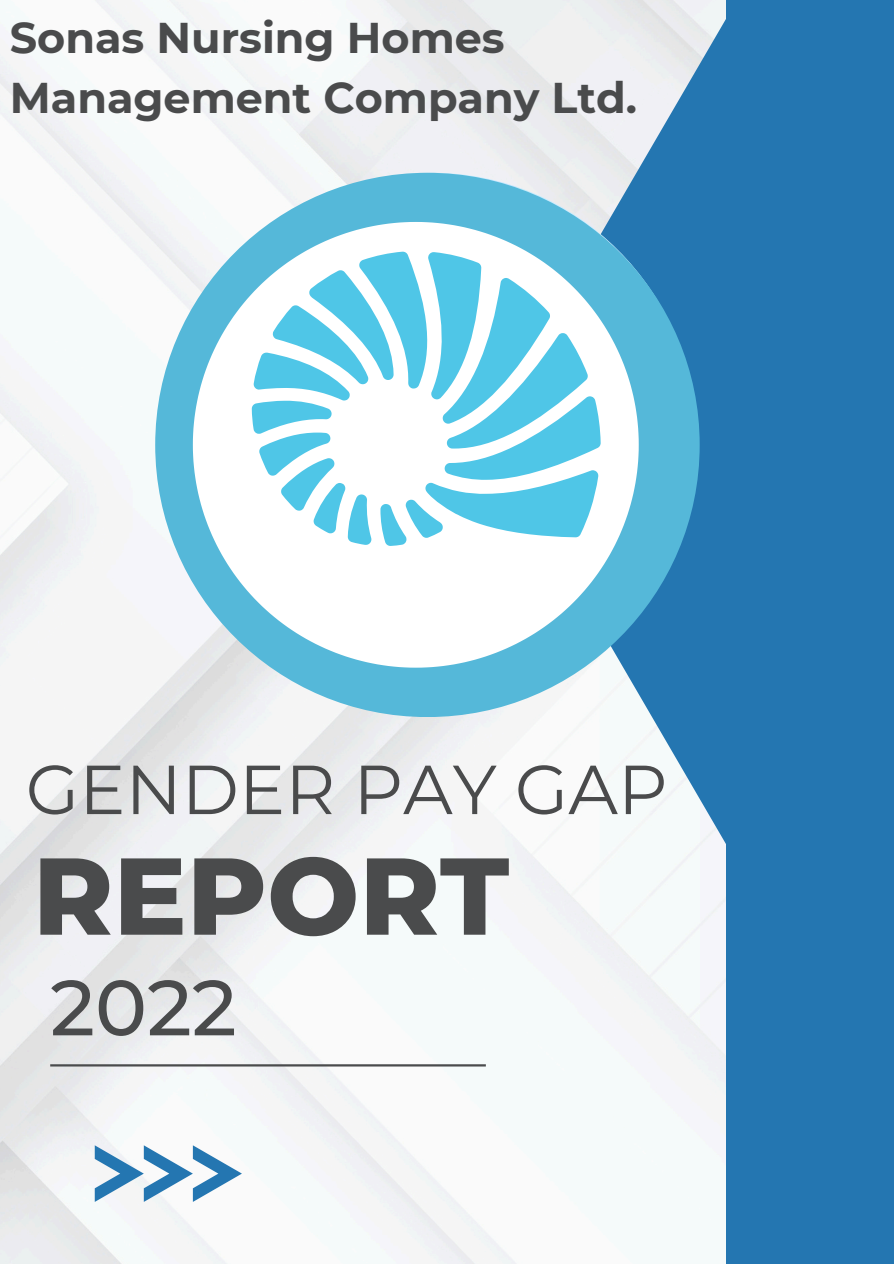
<style>
.page{position:relative;width:894px;height:1264px;background:#fff}
.page>*{position:absolute;margin:0;border:0;box-sizing:border-box;transform-origin:0 0}
.t1{font:800 108.9px "Montserrat";color:#4a4b4c}
.t2{font:500 78px "Montserrat";color:#4a4b4c}
.t3{font:69.15px "Montserrat";color:#4a4b4c}
.t4{font:700 42.9px/59.7px "Montserrat";color:#4a4b4c}
</style>
<div class="page">
<img style="left:0;top:0;width:726px;height:1263px">
<div style="left:726px;top:0;width:167px;height:1263px;background:#2476b1"></div>
<svg style="left:485px;top:0;width:241px;height:998px"></svg>
<hr style="left:50px;top:1064px;width:435px;height:2px;background:#4a4b4c">
<svg style="left:95px;top:1145px;width:147px;height:56px"></svg>
<div style="left:155px;top:173px;width:544px;height:544px;background:#55b8d9;border-radius:50%"></div>
<svg style="left:193px;top:222px;width:445px;height:445px;fill:#fff"></svg>
<svg style="left:252px;top:252px;width:348px;height:294px"></svg>
<h1 class="t4" style="left:10px;top:8px;width:628px">Sonas Nursing Homes<br>Management Company Ltd.</h1>
<p class="t3" style="left:26px;top:747px;width:643px">GENDER PAY GAP</p>
<p class="t1" style="left:33px;top:829px;width:478px">REPORT</p>
<h3 class="t2" style="left:50px;top:959px;width:188px">2022</h3>
</div>
